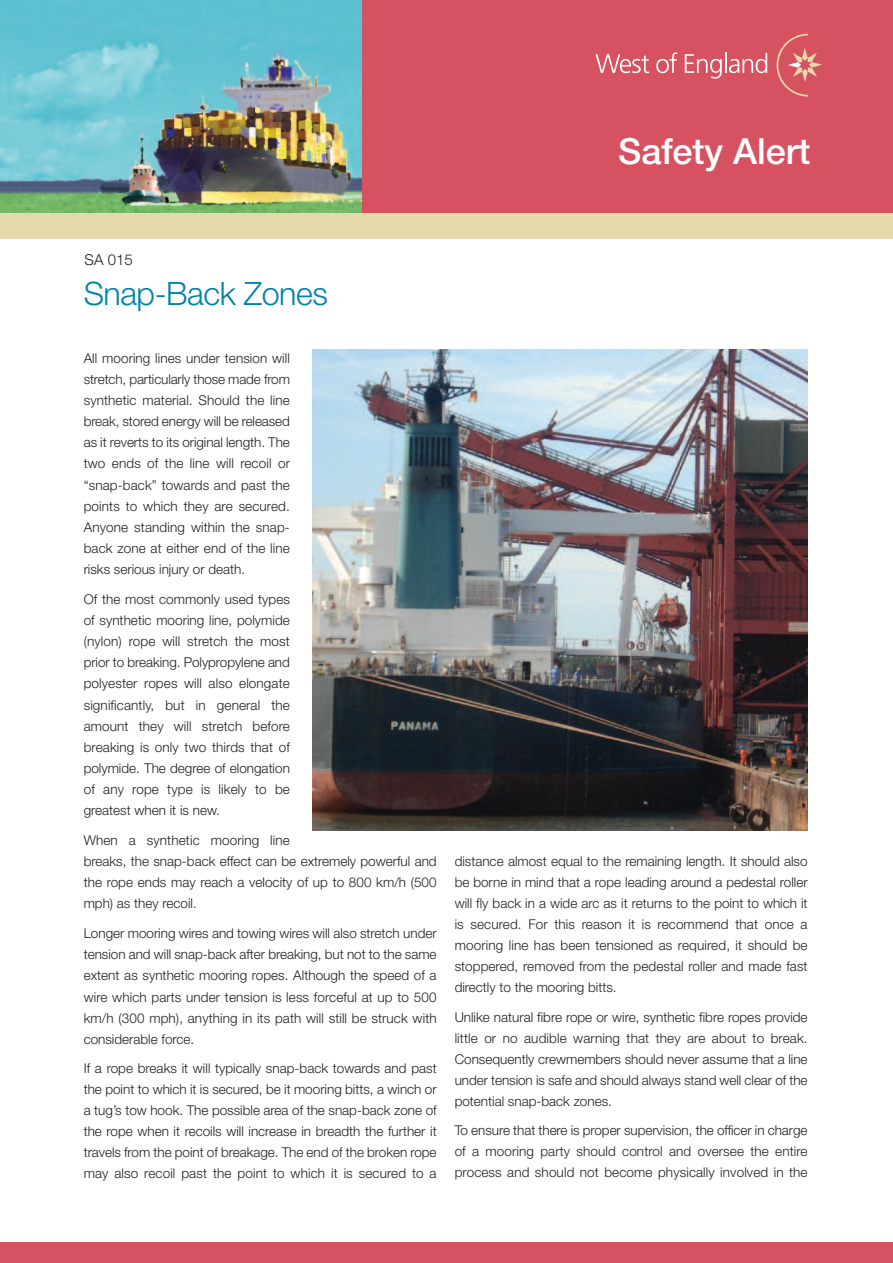
<style>
.page{position:relative;width:893px;height:1263px;background:#fff}
.page>*{position:absolute;margin:0;border:0;box-sizing:border-box;transform-origin:0 0}
.t1{font:500 36px "Helvetica Neue";color:#fff}
.t2{font:300 32.25px "Helvetica Neue";letter-spacing:-.015em;color:#0083a9}
.t3{font:300 15px "Helvetica Neue";color:#231f20}
.t4{font:300 13.5px/21.1px "Helvetica Neue";color:#231f20;text-align:justify}
</style>
<div class="page">
<div style="left:0;top:1242px;width:893px;height:21px;background:#d75261"></div>
<div style="left:0;top:0;width:893px;height:219px;background:#d75261"></div>
<img style="left:0;top:0;width:361px;height:213px">
<svg style="left:776px;top:34px;width:46px;height:62px"></svg>
<svg style="left:595px;top:54px;width:54px;height:19px"></svg>
<svg style="left:656px;top:52px;width:21px;height:21px"></svg>
<svg style="left:685px;top:53px;width:82px;height:26px"></svg>
<div style="left:0;top:213px;width:893px;height:26px;background:#e6daac"></div>
<img style="left:312px;top:349px;width:496px;height:481px">
<h1 class="t1" style="left:618px;top:139px;width:194px">Safety Alert</h1>
<p class="t3" style="left:85px;top:248px;width:50px">SA 015</p>
<h2 class="t2" style="left:84px;top:267px;width:246px">Snap-Back Zones</h2>
<p class="t4" style="left:84px;top:346px;width:208px">All mooring lines under tension will stretch, particularly those made from synthetic material. Should the line break, stored energy will be released as it reverts to its original length. The two ends of the line will recoil or “snap-back” towards and past the points to which they are secured.<br>Anyone standing within the snap&shy;back zone at either end of the line risks serious injury or death.</p>
<p class="t4" style="left:84px;top:588px;width:208px">Of the most commonly used types of synthetic mooring line, polymide (nylon) rope will stretch the most prior to breaking. Polypropylene and polyester ropes will also elongate significantly, but in general the amount they will stretch before breaking is only two thirds that of polymide. The degree of elongation of any rope type is likely to be greatest when it is new.</p>
<p class="t4" style="left:84px;top:829px;width:354px;text-align:left">When a synthetic mooring line<br>breaks, the snap-back effect can be extremely powerful and the rope ends may reach a velocity of up to 800 km/h (500 mph) as they recoil.</p>
<p class="t4" style="left:84px;top:922px;width:354px">Longer mooring wires and towing wires will also stretch under tension and will snap-back after breaking, but not to the same extent as synthetic mooring ropes. Although the speed of a wire which parts under tension is less forceful at up to 500 km/h (300 mph), anything in its path will still be struck with considerable force.</p>
<p class="t4" style="left:84px;top:1057px;width:354px">If a rope breaks it will typically snap-back towards and past the point to which it is secured, be it mooring bitts, a winch or a tug’s tow hook. The possible area of the snap-back zone of the rope when it recoils will increase in breadth the further it travels from the point of breakage. The end of the broken rope may also recoil past the point to which it is secured to a</p>
<p class="t4" style="left:455px;top:850px;width:354px">distance almost equal to the remaining length. It should also be borne in mind that a rope leading around a pedestal roller will fly back in a wide arc as it returns to the point to which it is secured. For this reason it is recommend that once a mooring line has been tensioned as required, it should be stoppered, removed from the pedestal roller and made fast directly to the mooring bitts.</p>
<p class="t4" style="left:455px;top:1005px;width:354px">Unlike natural fibre rope or wire, synthetic fibre ropes provide little or no audible warning that they are about to break.<br>Consequently crewmembers should never assume that a line under tension is safe and should always stand well clear of the potential snap-back zones.</p>
<p class="t4" style="left:455px;top:1119px;width:354px">To ensure that there is proper supervision, the officer in charge of a mooring party should control and oversee the entire process and should not become physically involved in the</p>
</div>
